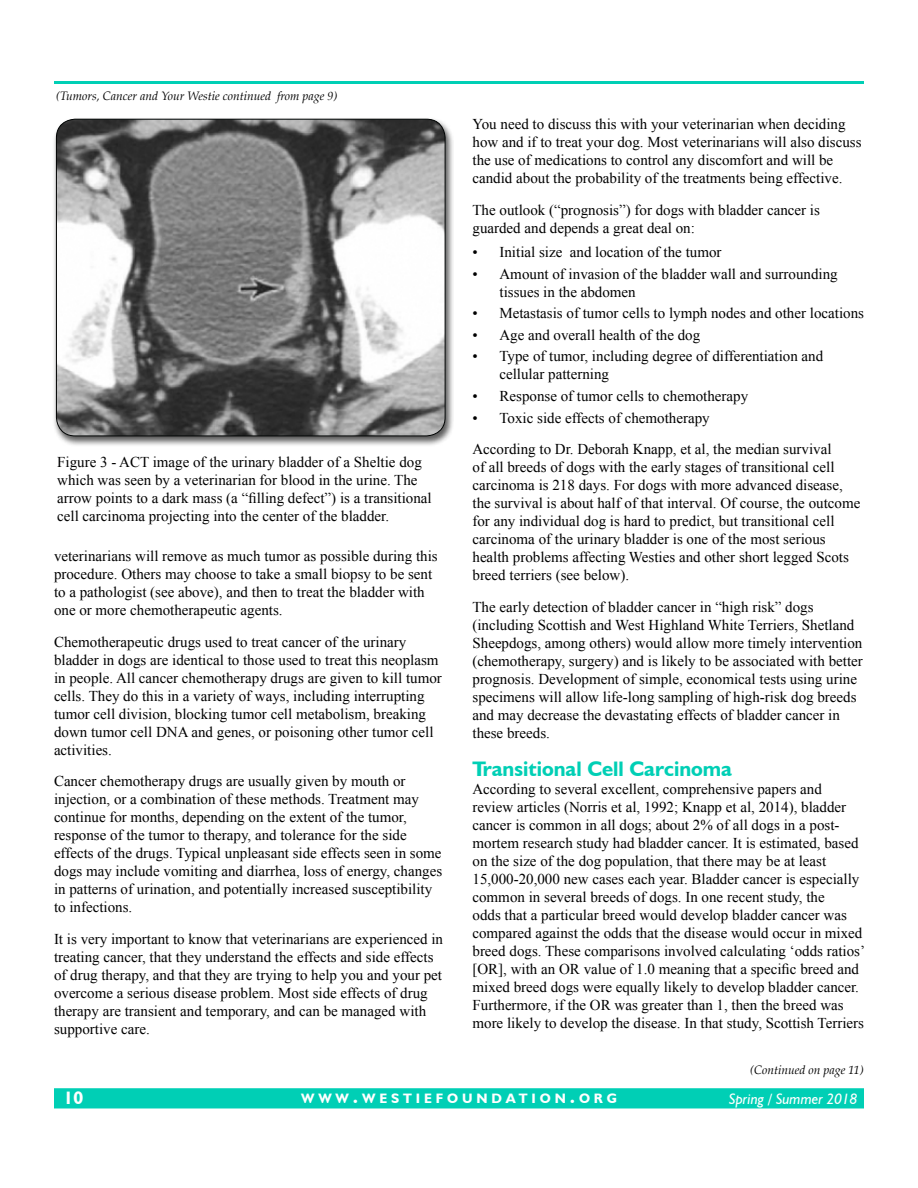
<style>
.page{position:relative;width:918px;height:1188px;background:#fff}
.page>*{position:absolute;margin:0;border:0;box-sizing:border-box;transform-origin:0 0}
.t1{font:700 21px "Humanist 521 BT";color:#00cfb5}
.t2{font:700 18px "Humanist 521 BT";color:#fff}
.t3{font:15px/18px "Times New Roman";color:#000}
.t4{font:italic 15px "Humanist 521 BT";color:#fff}
.t5{font:700 13.65px "Humanist 521 BT";letter-spacing:.285em;color:#fff}
.t6{font:italic 12px "Palatino";color:#000}
.s1{font-size:19.5px}
</style>
<div class="page">
<div style="left:54px;top:1088px;width:810px;height:20px;background:#00cfb5;border:2px solid #00cfb5"></div>
<hr style="left:54px;top:81px;width:810px;height:3px;background:#00cfb5">
<div style="left:53px;top:117px;width:401px;height:330px;background:#000;opacity:.65"></div>
<img style="left:56px;top:119px;width:389px;height:317px">
<div style="left:56px;top:119px;width:389px;height:317px;border:1px solid #000;border-radius:19px"></div>
<p class="t6" style="left:56px;top:89px;width:283px">(Tumors, Cancer and Your Westie continued from page 9)</p>
<p class="t3" style="left:57px;top:453px;width:376px">Figure 3 - ACT image of the urinary bladder of a Sheltie dog which was seen by a veterinarian for blood in the urine. The arrow points to a dark mass (a “filling defect”) is a transitional cell carcinoma projecting into the center of the bladder.</p>
<p class="t3" style="left:54px;top:547px;width:385px">veterinarians will remove as much tumor as possible during this procedure. Others may choose to take a small biopsy to be sent to a pathologist (see above), and then to treat the bladder with one or more chemotherapeutic agents.</p>
<p class="t3" style="left:54px;top:632px;width:389px">Chemotherapeutic drugs used to treat cancer of the urinary bladder in dogs are identical to those used to treat this neoplasm in people. All cancer chemotherapy drugs are given to kill tumor cells. They do this in a variety of ways, including interrupting tumor cell division, blocking tumor cell metabolism, breaking down tumor cell DNA and genes, or poisoning other tumor cell activities.</p>
<p class="t3" style="left:54px;top:772px;width:390px">Cancer chemotherapy drugs are usually given by mouth or injection, or a combination of these methods. Treatment may continue for months, depending on the extent of the tumor, response of the tumor to therapy, and tolerance for the side effects of the drugs. Typical unpleasant side effects seen in some dogs may include vomiting and diarrhea, loss of energy, changes in patterns of urination, and potentially increased susceptibility to infections.</p>
<p class="t3" style="left:54px;top:929px;width:391px">It is very important to know that veterinarians are experienced in treating cancer, that they understand the effects and side effects of drug therapy, and that they are trying to help you and your pet overcome a serious disease problem. Most side effects of drug therapy are transient and temporary, and can be managed with supportive care.</p>
<p class="t3" style="left:472px;top:115px;width:391px">You need to discuss this with your veterinarian when deciding how and if to treat your dog. Most veterinarians will also discuss the use of medications to control any discomfort and will be candid about the probability of the treatments being effective.</p>
<p class="t3" style="left:472px;top:200px;width:349px">The outlook (“prognosis”) for dogs with bladder cancer is guarded and depends a great deal on:</p>
<p class="t3" style="left:472px;top:243px;width:251px">• Initial size and location of the tumor</p>
<p class="t3" style="left:500px;top:265px;width:340px;text-indent:-27px">• Amount of invasion of the bladder wall and surrounding tissues in the abdomen</p>
<p class="t3" style="left:472px;top:304px;width:393px">• Metastasis of tumor cells to lymph nodes and other locations</p>
<p class="t3" style="left:472px;top:326px;width:229px">• Age and overall health of the dog</p>
<p class="t3" style="left:500px;top:347px;width:325px;text-indent:-27px">• Type of tumor, including degree of differentiation and cellular patterning</p>
<p class="t3" style="left:472px;top:387px;width:277px">• Response of tumor cells to chemotherapy</p>
<p class="t3" style="left:472px;top:402px;width:361px;line-height:31.5px">• Toxic side effects of chemotherapy<br>According to Dr. Deborah Knapp, et al, the median survival</p>
<p class="t3" style="left:472px;top:458px;width:389px">of all breeds of dogs with the early stages of transitional cell carcinoma is 218 days. For dogs with more advanced disease, the survival is about half of that interval. Of course, the outcome for any individual dog is hard to predict, but transitional cell carcinoma of the urinary bladder is one of the most serious health problems affecting Westies and other short legged Scots breed terriers (see below).</p>
<p class="t3" style="left:472px;top:597px;width:392px">The early detection of bladder cancer in “high risk” dogs (including Scottish and West Highland White Terriers, Shetland Sheepdogs, among others) would allow more timely intervention (chemotherapy, surgery) and is likely to be associated with better prognosis. Development of simple, economical tests using urine specimens will allow life-long sampling of high-risk dog breeds and may decrease the devastating effects of bladder cancer in these breeds.</p>
<h1 class="t1" style="left:472px;top:756px;width:261px">Transitional Cell Carcinoma</h1>
<p class="t3" style="left:472px;top:780px;width:394px">According to several excellent, comprehensive papers and review articles (Norris et al, 1992; Knapp et al, 2014), bladder cancer is common in all dogs; about 2% of all dogs in a post&shy;mortem research study had bladder cancer. It is estimated, based on the size of the dog population, that there may be at least 15,000-20,000 new cases each year. Bladder cancer is especially common in several breeds of dogs. In one recent study, the<br>odds that a particular breed would develop bladder cancer was compared against the odds that the disease would occur in mixed breed dogs. These comparisons involved calculating ‘odds ratios’ [OR], with an OR value of 1.0 meaning that a specific breed and mixed breed dogs were equally likely to develop bladder cancer.<br>Furthermore, if the OR was greater than 1, then the breed was more likely to develop the disease. In that study, Scottish Terriers</p>
<p class="t6" style="left:750px;top:1063px;width:115px">(Continued on page 11)</p>
<p class="t2" style="left:64px;top:1087px;width:21px">10</p>
<p class="t5" style="left:301px;top:1090px;width:317px">WWW<span class="s1">.</span>WESTIEFOUNDATION<span class="s1">.</span>ORG</p>
<p class="t4" style="left:729px;top:1090px;width:129px">Spring / Summer 2018</p>
</div>
